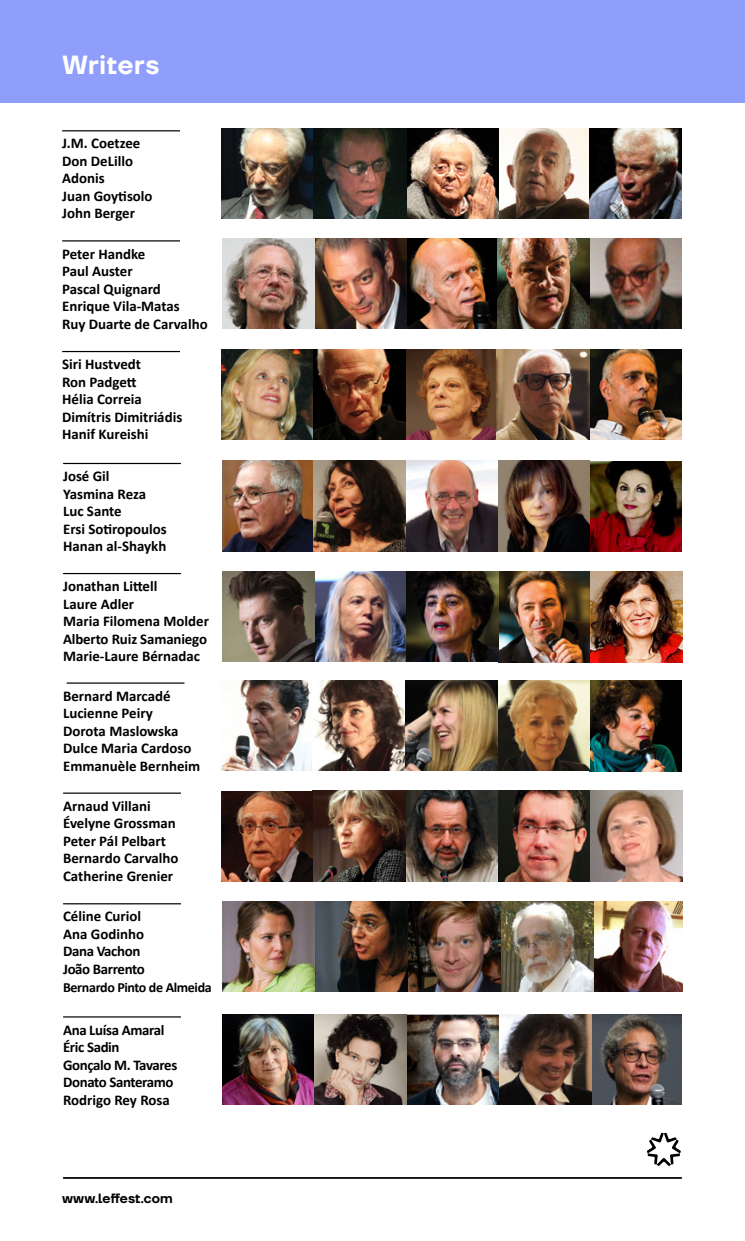
<style>
.page{position:relative;width:745px;height:1241px;background:#fff}
.page>*{position:absolute;margin:0;border:0;box-sizing:border-box;transform-origin:0 0}
.t1{font:600 26.25px "TT Firs Neue";letter-spacing:.025em;color:#fff}
.t2{font:700 14.88px/17.5px "Calibri";color:#000}
.t3{font:700 14.88px/17.5px "Calibri";letter-spacing:-.025em;color:#000}
.t4{font:700 14px "Calibri";letter-spacing:-.025em;color:#000}
.t5{font:600 13.47px "TT Firs Neue";letter-spacing:.005em;color:#000}
</style>
<div class="page">
<div style="left:0;top:0;width:744px;height:102px;background:#8f9efb"></div>
<hr style="left:63px;top:903px;width:118px;height:1px;background:#000">
<hr style="left:63px;top:1016px;width:118px;height:1px;background:#000">
<hr style="left:63px;top:792px;width:118px;height:1px;background:#000">
<hr style="left:63px;top:573px;width:118px;height:1px;background:#000">
<hr style="left:67px;top:682px;width:117px;height:1px;background:#000">
<hr style="left:63px;top:463px;width:118px;height:1px;background:#000">
<img style="left:312px;top:790px;width:370px;height:91px">
<img style="left:589px;top:460px;width:92px;height:91px">
<img style="left:222px;top:571px;width:368px;height:91px">
<img style="left:314px;top:571px;width:92px;height:90px">
<img style="left:405px;top:790px;width:92px;height:90px">
<img style="left:497px;top:460px;width:92px;height:91px">
<img style="left:406px;top:571px;width:92px;height:90px">
<svg style="left:222px;top:571px;width:92px;height:90px;background:#65574b"></svg>
<img style="left:591px;top:1014px;width:90px;height:90px">
<img style="left:312px;top:790px;width:93px;height:90px">
<img style="left:405px;top:460px;width:92px;height:91px">
<img style="left:314px;top:901px;width:94px;height:90px">
<img style="left:404px;top:680px;width:277px;height:90px">
<img style="left:222px;top:460px;width:91px;height:91px">
<img style="left:221px;top:791px;width:91px;height:90px">
<img style="left:313px;top:460px;width:92px;height:91px">
<img style="left:222px;top:901px;width:92px;height:90px">
<img style="left:221px;top:680px;width:91px;height:90px">
<img style="left:408px;top:901px;width:93px;height:90px">
<img style="left:222px;top:1014px;width:92px;height:90px">
<img style="left:593px;top:901px;width:89px;height:90px">
<svg style="left:314px;top:1014px;width:93px;height:90px;background:#7f6f65"></svg>
<img style="left:407px;top:1014px;width:92px;height:90px">
<img style="left:499px;top:1014px;width:92px;height:90px">
<img style="left:497px;top:680px;width:92px;height:90px">
<img style="left:589px;top:349px;width:92px;height:90px">
<svg style="left:590px;top:790px;width:92px;height:90px;background:#a88675"></svg>
<img style="left:590px;top:571px;width:92px;height:91px">
<img style="left:313px;top:680px;width:91px;height:90px">
<svg style="left:405px;top:349px;width:91px;height:90px;background:#855535"></svg>
<img style="left:405px;top:680px;width:92px;height:90px">
<img style="left:496px;top:349px;width:93px;height:90px">
<hr style="left:62px;top:351px;width:118px;height:1px;background:#000">
<hr style="left:62px;top:240px;width:118px;height:1px;background:#000">
<hr style="left:62px;top:130px;width:118px;height:1px;background:#000">
<img style="left:222px;top:238px;width:459px;height:91px">
<img style="left:314px;top:238px;width:92px;height:90px">
<img style="left:222px;top:238px;width:92px;height:90px">
<img style="left:221px;top:349px;width:92px;height:90px">
<img style="left:498px;top:128px;width:91px;height:90px">
<img style="left:589px;top:128px;width:92px;height:90px">
<img style="left:589px;top:238px;width:92px;height:90px">
<img style="left:313px;top:349px;width:92px;height:90px">
<img style="left:406px;top:128px;width:92px;height:90px">
<img style="left:497px;top:238px;width:92px;height:91px">
<img style="left:221px;top:128px;width:92px;height:90px">
<svg style="left:313px;top:128px;width:93px;height:90px;background:#42372f"></svg>
<img style="left:501px;top:901px;width:92px;height:90px">
<hr style="left:63px;top:1176px;width:618px;height:2px;background:#000">
<svg style="left:647px;top:1132px;width:33px;height:33px"></svg>
<h1 class="t1" style="left:62px;top:47px;width:99px">Writers</h1>
<p class="t2" style="left:62px;top:134px;width:92px">J.M. Coetzee<br>Don DeLillo<br>Adonis<br>Juan Goytisolo<br>John Berger</p>
<p class="t2" style="left:62px;top:244px;width:147px">Peter Handke<br>Paul Auster<br>Pascal Quignard<br>Enrique Vila-Matas<br>Ruy Duarte de Carvalho</p>
<p class="t2" style="left:62px;top:355px;width:121px">Siri Hustvedt<br>Ron Padgett<br>Hélia Correia<br>Dimítris Dimitriádis<br>Hanif Kureishi</p>
<p class="t2" style="left:63px;top:466px;width:105px">José Gil<br>Yasmina Reza<br>Luc Sante<br>Ersi Sotiropoulos<br>Hanan al-Shaykh</p>
<p class="t2" style="left:63px;top:576px;width:147px">Jonathan Littell<br>Laure Adler<br>Maria Filomena Molder<br>Alberto Ruiz Samaniego<br>Marie-Laure Bérnadac</p>
<p class="t2" style="left:63px;top:686px;width:139px">Bernard Marcadé<br>Lucienne Peiry<br>Dorota Maslowska<br>Dulce Maria Cardoso<br>Emmanuèle Bernheim</p>
<p class="t2" style="left:63px;top:796px;width:117px">Arnaud Villani<br>Évelyne Grossman<br>Peter Pál Pelbart<br>Bernardo Carvalho<br>Catherine Grenier</p>
<p class="t2" style="left:63px;top:906px;width:83px">Céline Curiol<br>Ana Godinho<br>Dana Vachon<br>João Barrento</p>
<p class="t4" style="left:63px;top:978px;width:150px">Bernardo Pinto de Almeida</p>
<p class="t3" style="left:63px;top:1020px;width:116px">Ana Luísa Amaral<br>Éric Sadin<br>Gonçalo M. Tavares<br>Donato Santeramo<br>Rodrigo Rey Rosa</p>
<p class="t5" style="left:62px;top:1188px;width:112px">www.leffest.com</p>
</div>
